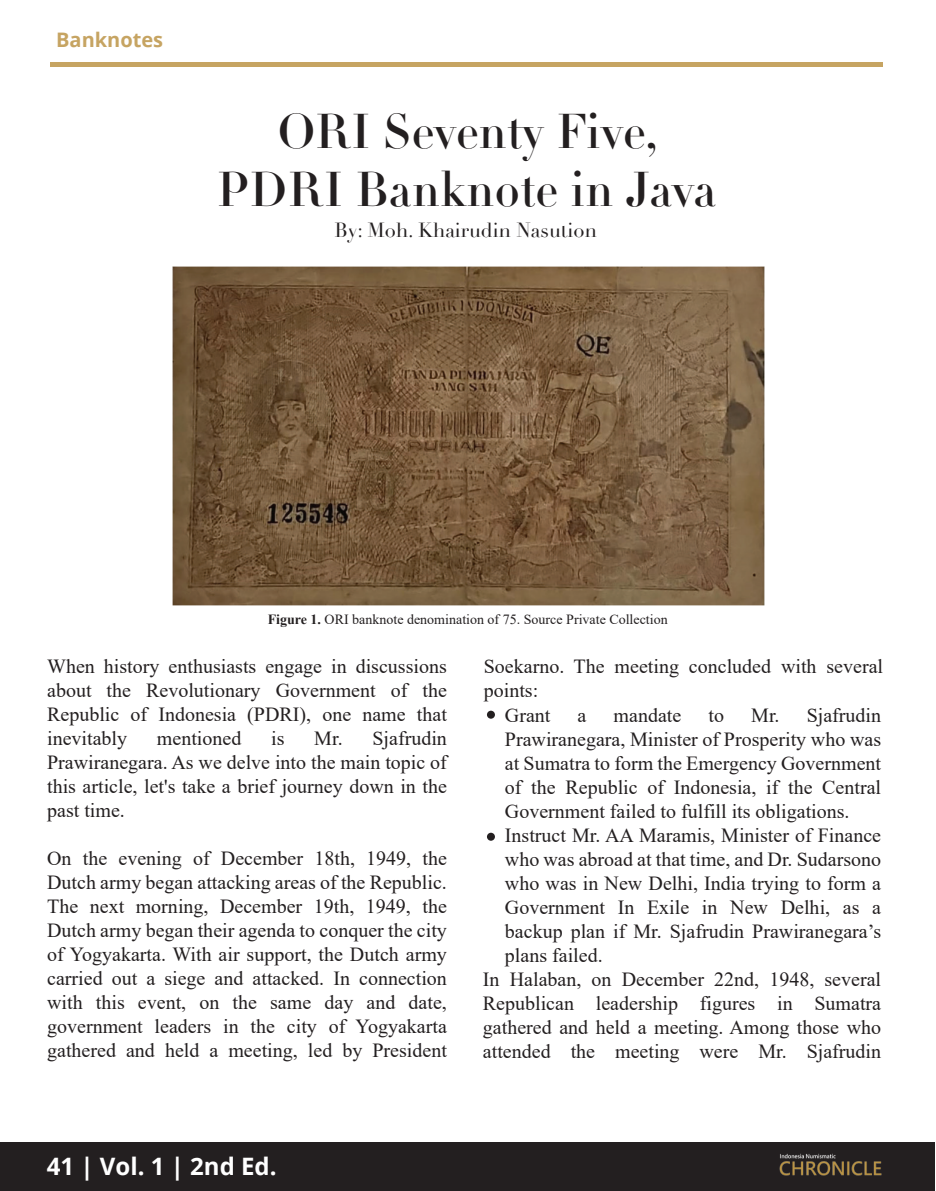
<style>
.page{position:relative;width:936px;height:1191px;background:#fff}
.page>*{position:absolute;margin:0;border:0;box-sizing:border-box;transform-origin:0 0}
.t1{font:48px/57.6px "Didot LT Std Headline";color:#231f20;text-align:center}
.t2{font:700 24px "Open Sans";color:#fff}
.t3{font:20px/24px "Times New Roman";color:#231f20;text-align:justify}
.t4{font:20px "Didot";color:#231f20}
.t5{font:700 20px "Open Sans";color:#c6a462}
.t6{font:14px "Times New Roman";color:#231f20}
.s1{font-weight:700}
</style>
<div class="page">
<div style="left:1px;top:1142px;width:934px;height:48px;background:#231f20"></div>
<img style="left:779px;top:1153px;width:103px;height:23px">
<hr style="left:51px;top:62px;width:832px;height:4px;background:#c6a462">
<img style="left:173px;top:266px;width:591px;height:339px">
<div style="left:487px;top:710px;width:8px;height:8px;background:#231f20;border-radius:50%"></div>
<div style="left:487px;top:832px;width:8px;height:8px;background:#231f20;border-radius:50%"></div>
<p class="t5" style="left:56px;top:25px;width:109px">Banknotes</p>
<h1 class="t1" style="left:217px;top:104px;width:501px">ORI Seventy Five,<br>PDRI Banknote in Java</h1>
<p class="t4" style="left:334px;top:218px;width:264px">By: Moh. Khairudin Nasution</p>
<p class="t6" style="left:268px;top:609px;width:401px"><span class="s1">Figure 1.</span> ORI banknote denomination of 75. Source Private Collection</p>
<p class="t3" style="left:47px;top:654px;width:401px">When history enthusiasts engage in discussions about the Revolutionary Government of the Republic of Indonesia (PDRI), one name that inevitably</p>
<p class="t3" style="left:47px;top:726px;width:401px;text-indent:267px">Mr. Sjafrudin Prawiranegara. As we delve into the main topic of this article, let's take a brief journey down in the past time.</p>
<p class="t3" style="left:47px;top:846px;width:401px">On the evening of December 18th, 1949, the Dutch army began attacking areas of the Republic.<br>The next morning, December 19th, 1949, the Dutch army began their agenda to conquer the city of Yogyakarta. With air support, the Dutch army carried out a siege and attacked. In connection with this event, on the same day and date, government leaders in the city of Yogyakarta gathered and held a meeting, led by President</p>
<p class="t3" style="left:157px;top:726px;width:86px">mentioned</p>
<p class="t3" style="left:271px;top:726px;width:15px">is</p>
<p class="t3" style="left:484px;top:654px;width:401px">Soekarno. The meeting concluded with several</p>
<p class="t3" style="left:484px;top:678px;width:56px">points:</p>
<p class="t3" style="left:505px;top:702px;width:47px">Grant</p>
<p class="t3" style="left:577px;top:702px;width:10px">a</p>
<p class="t3" style="left:613px;top:702px;width:69px">mandate</p>
<p class="t3" style="left:708px;top:702px;width:17px">to</p>
<p class="t3" style="left:751px;top:702px;width:131px">Mr. Sjafrudin</p>
<p class="t3" style="left:505px;top:726px;width:377px">Prawiranegara, Minister of Prosperity who was</p>
<p class="t3" style="left:505px;top:750px;width:377px">at Sumatra to form the Emergency Government</p>
<p class="t3" style="left:505px;top:774px;width:378px">of the Republic of Indonesia, if the Central</p>
<p class="t3" style="left:505px;top:798px;width:346px">Government failed to fulfill its obligations.</p>
<p class="t3" style="left:505px;top:822px;width:377px">Instruct Mr. AA Maramis, Minister of Finance</p>
<p class="t3" style="left:505px;top:846px;width:378px">who was abroad at that time, and Dr. Sudarsono</p>
<p class="t3" style="left:505px;top:870px;width:378px">who was in New Delhi, India trying to form a</p>
<p class="t3" style="left:505px;top:894px;width:378px">Government In Exile in New Delhi, as a</p>
<p class="t3" style="left:505px;top:918px;width:378px">backup plan if Mr. Sjafrudin Prawiranegara’s</p>
<p class="t3" style="left:505px;top:942px;width:99px">plans failed.</p>
<p class="t3" style="left:483px;top:966px;width:400px">In Halaban, on December 22nd, 1948, several</p>
<p class="t3" style="left:483px;top:990px;width:400px">Republican leadership figures in Sumatra</p>
<p class="t3" style="left:483px;top:1014px;width:399px">gathered and held a meeting. Among those who</p>
<p class="t3" style="left:483px;top:1038px;width:400px">attended the meeting were Mr. Sjafrudin</p>
<p class="t2" style="left:47px;top:1148px;width:231px">41 | Vol. 1 | 2nd Ed.</p>
</div>
